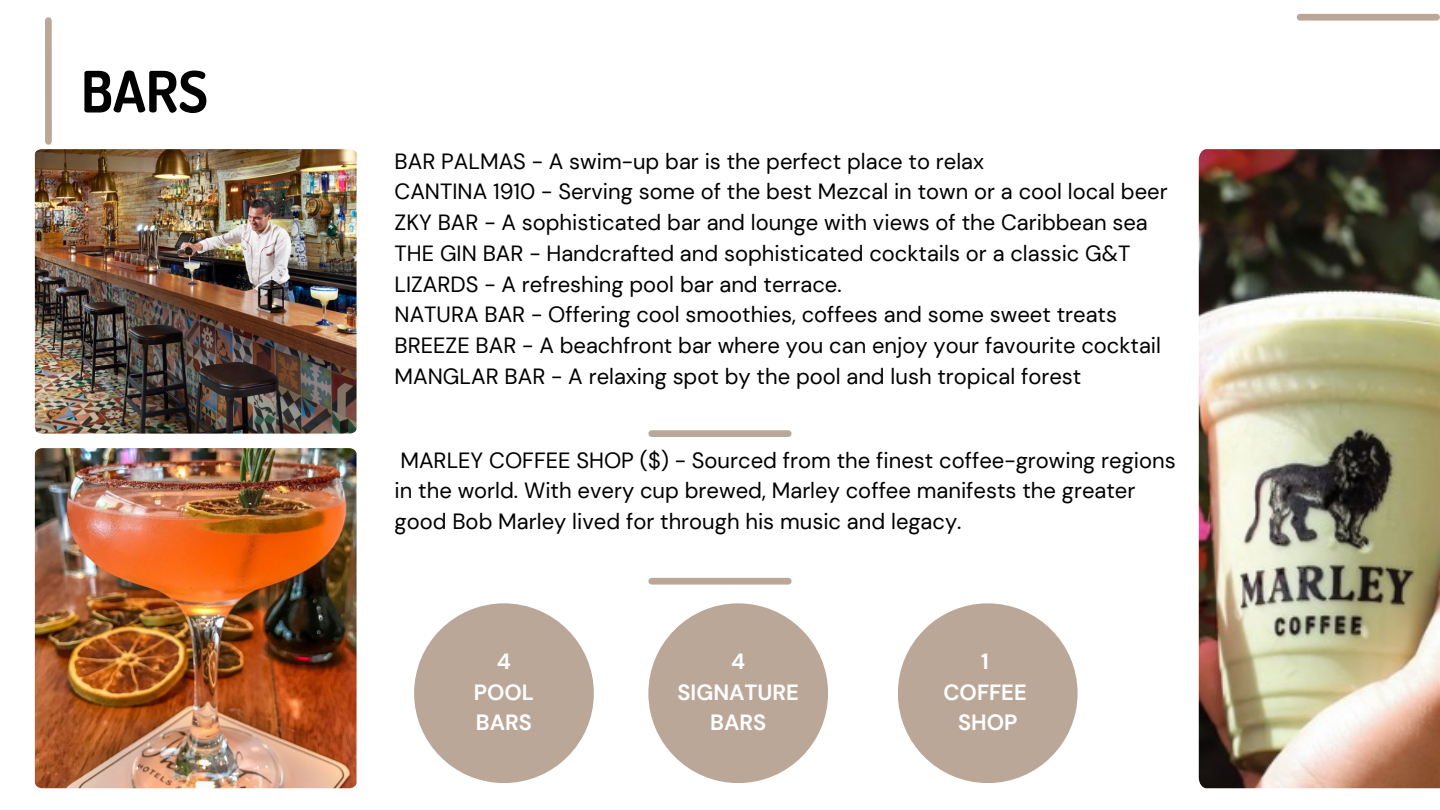
<style>
.page{position:relative;width:1440px;height:810px;background:#fff}
.page>*{position:absolute;margin:0;border:0;box-sizing:border-box;transform-origin:0 0}
.t1{font:700 57px "Dosis";color:#000}
.t2{font:22px/30.8px "DM Sans";color:#000}
.t3{font:700 22px/30.8px "DM Sans";color:#fff}
</style>
<div class="page">
<div style="left:45px;top:21px;width:7px;height:120px;background:#bba797"></div>
<img style="left:35px;top:149px;width:322px;height:285px">
<img style="left:1199px;top:149px;width:241px;height:639px">
<div style="left:1300px;top:14px;width:137px;height:7px;background:#bba797"></div>
<div style="left:652px;top:430px;width:136px;height:7px;background:#bba797"></div>
<div style="left:652px;top:578px;width:136px;height:7px;background:#bba797"></div>
<img style="left:35px;top:448px;width:322px;height:340px">
<div style="left:414px;top:603px;width:180px;height:180px;background:#bba797;border-radius:50%"></div>
<div style="left:648px;top:603px;width:180px;height:180px;background:#bba797;border-radius:50%"></div>
<div style="left:898px;top:603px;width:180px;height:180px;background:#bba797;border-radius:50%"></div>
<p class="t1" style="left:81px;top:54px;width:129px">BARS</p>
<p class="t2" style="left:395px;top:146px;width:591px">BAR PALMAS - A swim-up bar is the perfect place to relax</p>
<p class="t2" style="left:395px;top:177px;width:775px">CANTINA 1910 - Serving some of the best Mezcal in town or a cool local beer</p>
<p class="t2" style="left:395px;top:207px;width:755px">ZKY BAR - A sophisticated bar and lounge with views of the Caribbean sea</p>
<p class="t2" style="left:395px;top:238px;width:737px">THE GIN BAR - Handcrafted and sophisticated cocktails or a classic G&amp;T</p>
<p class="t2" style="left:395px;top:269px;width:449px">LIZARDS - A refreshing pool bar and terrace.</p>
<p class="t2" style="left:395px;top:300px;width:724px">NATURA BAR - Offering cool smoothies, coffees and some sweet treats</p>
<p class="t2" style="left:395px;top:330px;width:768px">BREEZE BAR - A beachfront bar where you can enjoy your favourite cocktail</p>
<p class="t2" style="left:395px;top:361px;width:688px">MANGLAR BAR - A relaxing spot by the pool and lush tropical forest</p>
<p class="t2" style="left:395px;top:445px;width:783px">MARLEY COFFEE SHOP ($) - Sourced from the finest coffee-growing regions in the world. With every cup brewed, Marley coffee manifests the greater good Bob Marley lived for through his music and legacy.</p>
<p class="t3" style="left:497px;top:646px;width:16px">4</p>
<p class="t3" style="left:474px;top:677px;width:62px">POOL<br>BARS</p>
<p class="t3" style="left:731px;top:646px;width:16px">4</p>
<p class="t3" style="left:677px;top:677px;width:123px;text-align:center">SIGNATURE<br>BARS</p>
<p class="t3" style="left:981px;top:646px;width:9px">1</p>
<p class="t3" style="left:943px;top:677px;width:85px">COFFEE</p>
<p class="t3" style="left:958px;top:707px;width:61px">SHOP</p>
</div>
